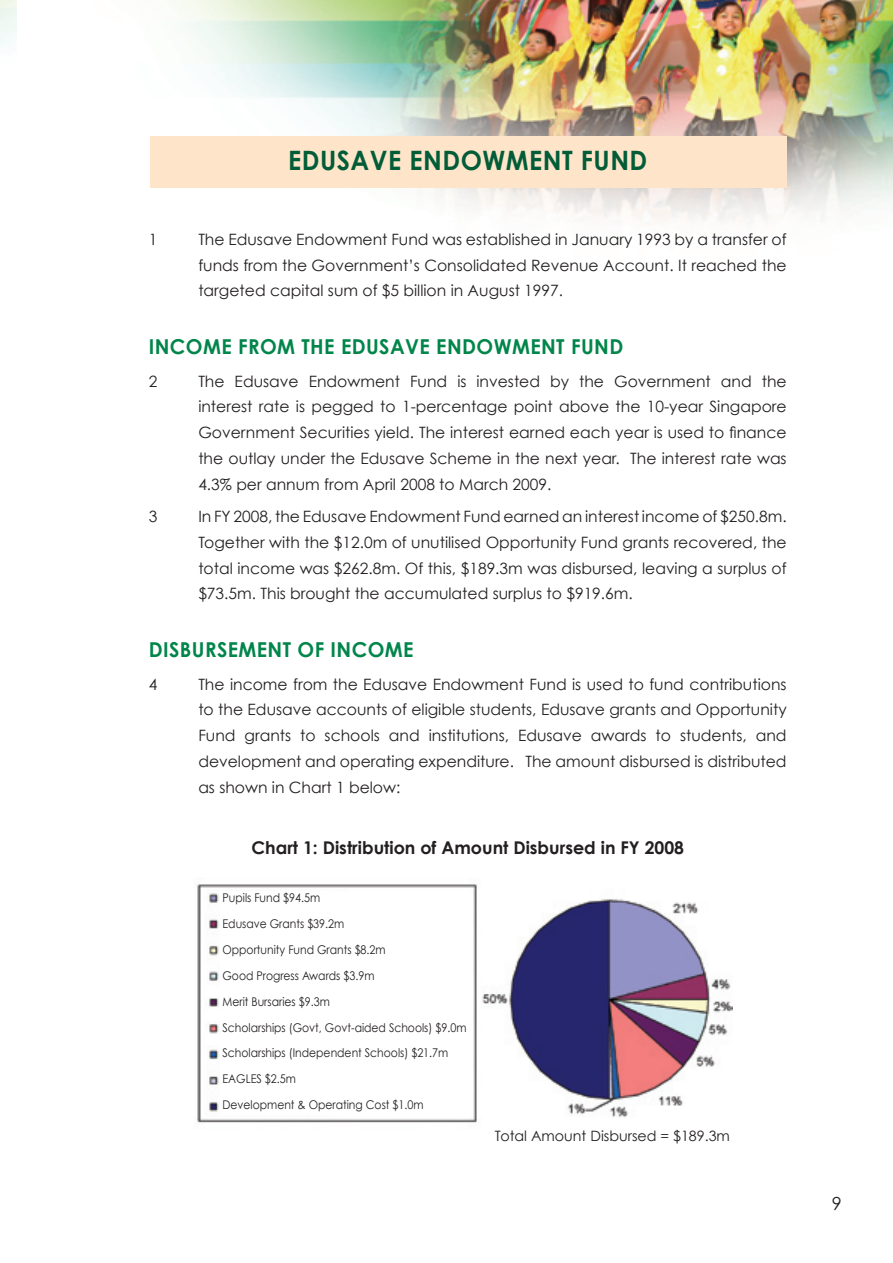
<style>
.page{position:relative;width:893px;height:1263px;background:#fff}
.page>*{position:absolute;margin:0;border:0;box-sizing:border-box;transform-origin:0 0}
.t1{font:700 26.7px "Century Gothic";letter-spacing:.02em;color:#015c37;scale:.95 1}
.t2{font:700 20.55px "Century Gothic";letter-spacing:.02em;color:#00854a}
.t3{font:18px "Century Gothic";color:#231f20}
.t4{font:700 17.55px "Century Gothic";color:#231f20}
.t5{font:15.6px/25.8px "Century Gothic";color:#231f20;text-align:justify}
.t6{font:14.25px "Century Gothic";color:#231f20}
.t7{font:12px/26px "Century Gothic";color:#231f20;scale:.9 1}
</style>
<div class="page">
<img style="left:170px;top:0;width:723px;height:223px">
<div style="left:150px;top:136px;width:637px;height:52px;background:#fee5ca"></div>
<img style="left:197px;top:884px;width:536px;height:239px">
<div style="left:220px;top:891px;width:251px;height:224px;background:#fff"></div>
<h1 class="t1" style="left:288px;top:144px;width:380px">EDUSAVE ENDOWMENT FUND</h1>
<p class="t5" style="left:149px;top:226px;width:10px">1</p>
<p class="t5" style="left:198px;top:226px;width:590px">The Edusave Endowment Fund was established in January 1993 by a transfer of funds from the Government’s Consolidated Revenue Account. It reached the targeted capital sum of $5 billion in August 1997.</p>
<h2 class="t2" style="left:149px;top:334px;width:476px">INCOME FROM THE EDUSAVE ENDOWMENT FUND</h2>
<p class="t5" style="left:149px;top:368px;width:10px">2</p>
<p class="t5" style="left:198px;top:368px;width:590px">The Edusave Endowment Fund is invested by the Government and the interest rate is pegged to 1-percentage point above the 10-year Singapore Government Securities yield. The interest earned each year is used to finance the outlay under the Edusave Scheme in the next year. The interest rate was 4.3% per annum from April 2008 to March 2009.</p>
<p class="t5" style="left:149px;top:503px;width:10px">3</p>
<p class="t5" style="left:198px;top:503px;width:590px">In FY 2008, the Edusave Endowment Fund earned an interest income of $250.8m.<br>Together with the $12.0m of unutilised Opportunity Fund grants recovered, the total income was $262.8m. Of this, $189.3m was disbursed, leaving a surplus of $73.5m. This brought the accumulated surplus to $919.6m.</p>
<h2 class="t2" style="left:149px;top:637px;width:266px">DISBURSEMENT OF INCOME</h2>
<p class="t5" style="left:149px;top:671px;width:10px">4</p>
<p class="t5" style="left:198px;top:671px;width:590px">The income from the Edusave Endowment Fund is used to fund contributions to the Edusave accounts of eligible students, Edusave grants and Opportunity Fund grants to schools and institutions, Edusave awards to students, and development and operating expenditure. The amount disbursed is distributed as shown in Chart 1 below:</p>
<p class="t4" style="left:252px;top:836px;width:434px">Chart 1: Distribution of Amount Disbursed in FY 2008</p>
<p class="t7" style="left:223px;top:885px;width:273px">Pupils Fund $94.5m<br>Edusave Grants $39.2m<br>Opportunity Fund Grants $8.2m<br>Good Progress Awards $3.9m<br>Merit Bursaries $9.3m<br>Scholarships (Govt, Govt-aided Schools) $9.0m<br>Scholarships (Independent Schools) $21.7m<br>EAGLES $2.5m<br>Development &amp; Operating Cost $1.0m</p>
<p class="t6" style="left:495px;top:1127px;width:236px">Total Amount Disbursed = $189.3m</p>
<p class="t3" style="left:832px;top:1193px;width:11px">9</p>
</div>
